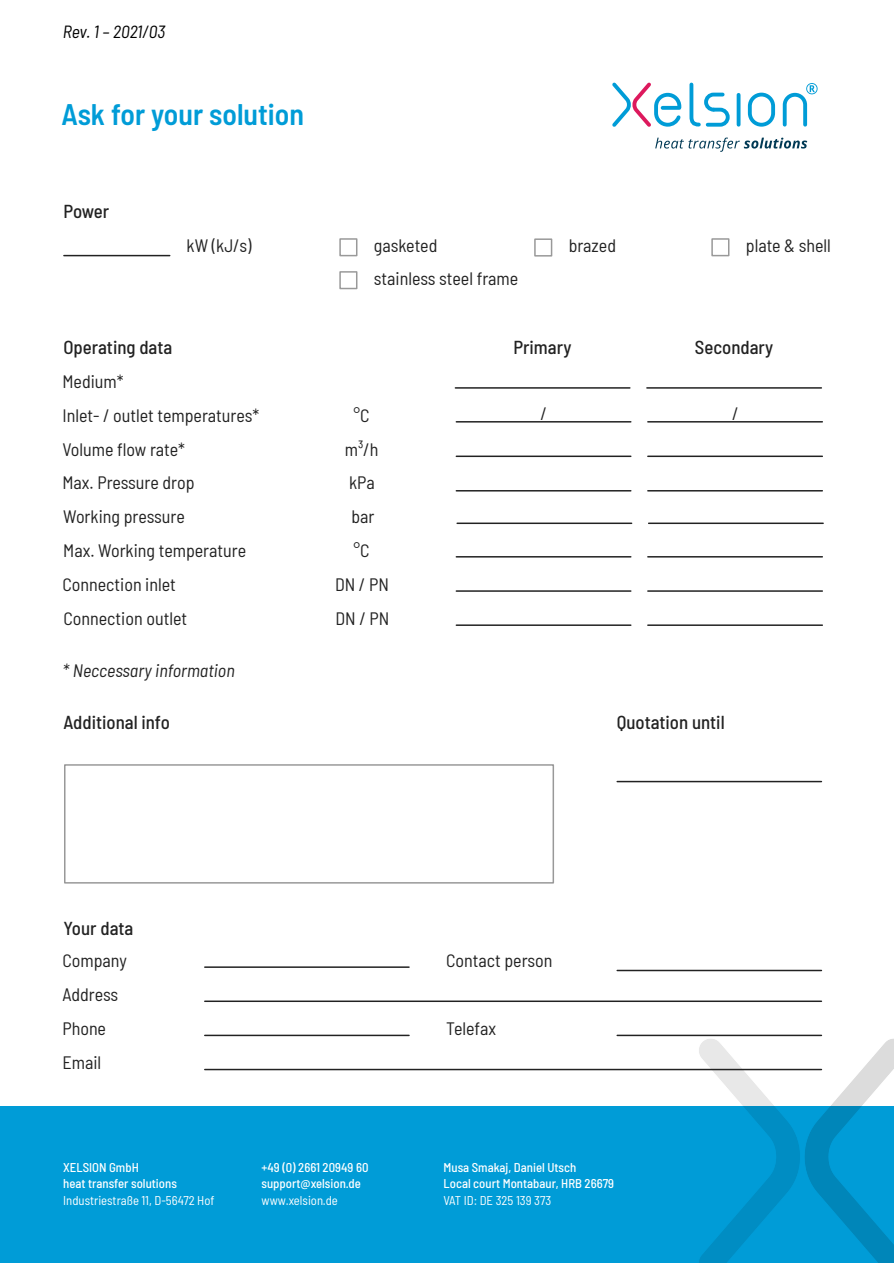
<style>
.page{position:relative;width:894px;height:1263px;background:#fff}
.page>*{position:absolute;margin:0;border:0;box-sizing:border-box;transform-origin:0 0}
.t1{font:600 semi-condensed 29.7px "Barlow";color:#009cd7}
.t2{font:500 semi-condensed 18.75px "Barlow";color:#222}
.t3{font:semi-condensed 18px "Barlow";color:#222}
.t4{font:italic semi-condensed 18px "Barlow";color:#222}
.t5{font:italic semi-condensed 17.7px "Barlow";color:#000}
.t6{font:500 semi-condensed 12.75px/16.5px "Barlow";color:#fff}
.t7{font:semi-condensed 12.75px "Barlow";color:#fff}
</style>
<div class="page">
<div style="left:0;top:1106px;width:893px;height:157px;background:#009cd7"></div>
<img style="left:625px;top:1034px;width:268px;height:229px">
<svg style="left:612px;top:82px;width:118px;height:45px"></svg>
<svg style="left:736px;top:95px;width:4px;height:30px"></svg>
<div style="left:747px;top:93px;width:27px;height:34px;border:4px solid #009cd7;border-radius:12px"></div>
<svg style="left:655px;top:138px;width:152px;height:14px"></svg>
<svg style="left:782px;top:83px;width:35px;height:44px"></svg>
<hr style="left:64px;top:255px;width:106px;height:1px;background:#222">
<hr style="left:617px;top:781px;width:204px;height:1px;background:#222">
<hr style="left:617px;top:970px;width:204px;height:1px;background:#222">
<hr style="left:617px;top:1035px;width:204px;height:1px;background:#222">
<hr style="left:205px;top:1035px;width:204px;height:1px;background:#222">
<hr style="left:205px;top:1069px;width:616px;height:1px;background:#222">
<hr style="left:205px;top:1000px;width:616px;height:2px;background:#222">
<hr style="left:205px;top:966px;width:204px;height:2px;background:#222">
<hr style="left:455px;top:387px;width:174px;height:2px;background:#222">
<hr style="left:456px;top:456px;width:174px;height:1px;background:#222">
<hr style="left:647px;top:456px;width:175px;height:1px;background:#222">
<hr style="left:456px;top:490px;width:174px;height:1px;background:#222">
<hr style="left:647px;top:490px;width:175px;height:1px;background:#222">
<hr style="left:456px;top:590px;width:174px;height:2px;background:#222">
<hr style="left:647px;top:590px;width:175px;height:2px;background:#222">
<hr style="left:456px;top:624px;width:174px;height:2px;background:#222">
<hr style="left:647px;top:624px;width:175px;height:2px;background:#222">
<hr style="left:456px;top:556px;width:174px;height:2px;background:#222">
<hr style="left:647px;top:556px;width:175px;height:2px;background:#222">
<hr style="left:457px;top:523px;width:174px;height:1px;background:#222">
<hr style="left:648px;top:523px;width:174px;height:1px;background:#222">
<hr style="left:646px;top:387px;width:175px;height:2px;background:#222">
<hr style="left:456px;top:421px;width:174px;height:2px;background:#222">
<hr style="left:647px;top:421px;width:175px;height:2px;background:#222">
<div style="left:339px;top:238px;width:18px;height:18px;border:2px solid #999"></div>
<div style="left:64px;top:764px;width:490px;height:120px;border:2px solid #999"></div>
<div style="left:534px;top:238px;width:18px;height:19px;border:2px solid #999"></div>
<div style="left:711px;top:238px;width:18px;height:18px;border:2px solid #999"></div>
<div style="left:339px;top:271px;width:18px;height:18px;border:2px solid #999"></div>
<p class="t5" style="left:63px;top:20px;width:104px">Rev. 1 – 2021/03</p>
<h1 class="t1" style="left:61px;top:95px;width:244px">Ask for your solution</h1>
<p class="t2" style="left:63px;top:199px;width:47px">Power</p>
<p class="t3" style="left:186px;top:234px;width:66px">kW (kJ/s)</p>
<p class="t2" style="left:63px;top:335px;width:110px">Operating data</p>
<p class="t3" style="left:62px;top:370px;width:63px">Medium*</p>
<p class="t3" style="left:373px;top:234px;width:65px">gasketed</p>
<p class="t3" style="left:568px;top:234px;width:49px">brazed</p>
<p class="t3" style="left:745px;top:234px;width:87px">plate &amp; shell</p>
<p class="t3" style="left:373px;top:267px;width:146px">stainless steel frame</p>
<p class="t2" style="left:513px;top:335px;width:60px">Primary</p>
<p class="t2" style="left:694px;top:335px;width:80px">Secondary</p>
<p class="t3" style="left:62px;top:404px;width:198px">Inlet- / outlet temperatures*</p>
<p class="t3" style="left:353px;top:404px;width:18px">°C</p>
<p class="t3" style="left:540px;top:402px;width:8px">/</p>
<p class="t3" style="left:731px;top:402px;width:8px">/</p>
<p class="t3" style="left:62px;top:438px;width:124px">Volume flow rate*</p>
<p class="t3" style="left:344px;top:438px;width:35px">m³/h</p>
<p class="t3" style="left:62px;top:471px;width:134px">Max. Pressure drop</p>
<p class="t3" style="left:349px;top:471px;width:27px">kPa</p>
<p class="t3" style="left:63px;top:505px;width:123px">Working pressure</p>
<p class="t3" style="left:351px;top:505px;width:24px">bar</p>
<p class="t3" style="left:63px;top:539px;width:184px">Max. Working temperature</p>
<p class="t3" style="left:353px;top:539px;width:18px">°C</p>
<p class="t3" style="left:62px;top:573px;width:115px">Connection inlet</p>
<p class="t3" style="left:335px;top:573px;width:55px">DN/PN</p>
<p class="t3" style="left:63px;top:607px;width:125px">Connection outlet</p>
<p class="t3" style="left:335px;top:607px;width:55px">DN/PN</p>
<p class="t4" style="left:63px;top:659px;width:173px">* Neccessary information</p>
<p class="t2" style="left:63px;top:710px;width:108px">Additional info</p>
<p class="t2" style="left:616px;top:710px;width:109px">Quotation until</p>
<p class="t2" style="left:63px;top:916px;width:71px">Your data</p>
<p class="t3" style="left:62px;top:949px;width:66px">Company</p>
<p class="t3" style="left:446px;top:949px;width:108px">Contact person</p>
<p class="t3" style="left:62px;top:983px;width:57px">Address</p>
<p class="t3" style="left:62px;top:1017px;width:45px">Phone</p>
<p class="t3" style="left:446px;top:1017px;width:51px">Telefax</p>
<p class="t3" style="left:62px;top:1051px;width:40px">Email</p>
<p class="t6" style="left:63px;top:1158px;width:115px">XELSION GmbH<br>heat transfer solutions</p>
<p class="t7" style="left:63px;top:1192px;width:153px">Industriestraße 11, D-56472 Hof</p>
<p class="t6" style="left:261px;top:1158px;width:108px">+49 (0) 2661 20949 60 support@xelsion.de</p>
<p class="t7" style="left:261px;top:1192px;width:78px">www.xelsion.de</p>
<p class="t6" style="left:443px;top:1158px;width:172px">Musa Smakaj, Daniel Utsch<br>Local court Montabaur, HRB 26679</p>
<p class="t7" style="left:443px;top:1192px;width:109px">VAT ID: DE 325 139 373</p>
</div>
